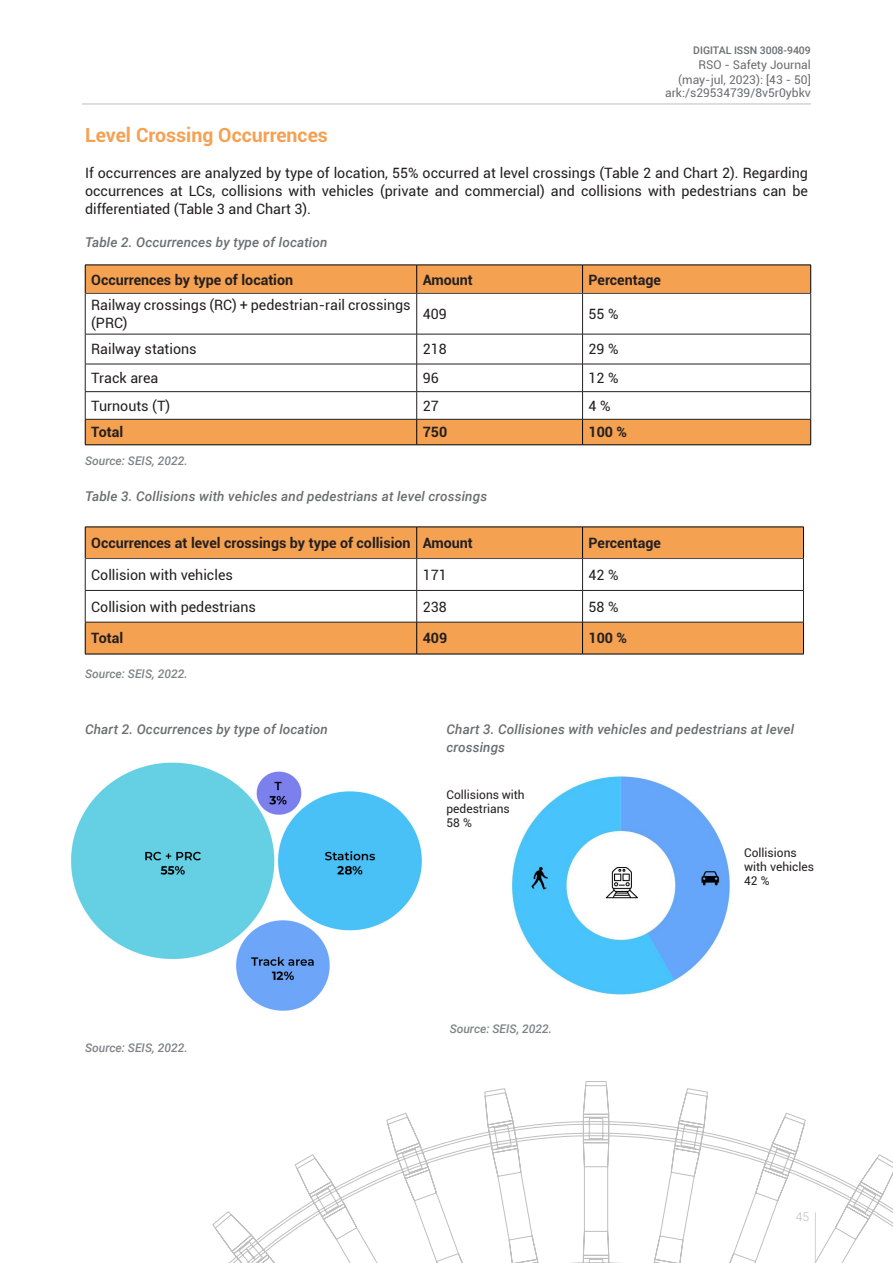
<style>
.page{position:relative;width:893px;height:1263px;background:#fff}
.page>*{position:absolute;margin:0;border:0;box-sizing:border-box;transform-origin:0 0}
.subtitulos_T1{font:700 19.5px "Roboto";color:#f5a152}
.GENERAL{font:14.25px/18px "Roboto";color:#231f20}
.GENERAL-2{font:700 14.25px "Roboto";color:#231f20}
.titulo_graficos{font:italic 500 13.5px/18px "Roboto";letter-spacing:.01em;color:#6c6d70}
.epigrafes{font:italic 500 12px "Roboto";color:#808285}
.t1{font:12px/13.6px "Roboto";color:#6c6d70;text-align:right}
.bibliogafias{font:12px/14.4px "Roboto";color:#231f20}
.t2{font:300 12px "Roboto";color:#bcbdc0}
.t3{font:500 10.5px "Roboto";color:#6c6d70}
</style>
<div class="page">
<hr style="left:82px;top:104px;width:729px;height:1px;background:#bcbdc0">
<svg style="left:86px;top:266px;width:724px;height:179px"></svg>
<svg style="left:85px;top:266px;width:1px;height:27px"></svg>
<hr style="left:85px;top:265px;width:332px;height:1px;background:#000">
<hr style="left:417px;top:265px;width:166px;height:1px;background:#000">
<hr style="left:583px;top:265px;width:228px;height:1px;background:#000">
<svg style="left:416px;top:265px;width:1px;height:28px"></svg>
<svg style="left:582px;top:265px;width:1px;height:28px"></svg>
<svg style="left:810px;top:265px;width:1px;height:28px"></svg>
<hr style="left:85px;top:445px;width:332px;height:1px;background:#000">
<hr style="left:417px;top:445px;width:166px;height:1px;background:#000">
<hr style="left:583px;top:445px;width:228px;height:1px;background:#000">
<hr style="left:85px;top:294px;width:1px;height:40px;background:#231f20">
<hr style="left:85px;top:334px;width:1px;height:30px;background:#231f20">
<svg style="left:85px;top:365px;width:1px;height:80px"></svg>
<hr style="left:85px;top:293px;width:332px;height:1px;background:#4a4a4f">
<hr style="left:417px;top:293px;width:166px;height:1px;background:#4a4a4f">
<hr style="left:583px;top:293px;width:228px;height:1px;background:#4a4a4f">
<hr style="left:416px;top:294px;width:1px;height:40px;background:#231f20">
<hr style="left:582px;top:294px;width:1px;height:40px;background:#231f20">
<hr style="left:810px;top:294px;width:1px;height:40px;background:#231f20">
<hr style="left:416px;top:334px;width:1px;height:30px;background:#231f20">
<hr style="left:582px;top:334px;width:1px;height:30px;background:#231f20">
<hr style="left:810px;top:334px;width:1px;height:30px;background:#231f20">
<svg style="left:416px;top:365px;width:1px;height:80px"></svg>
<svg style="left:582px;top:365px;width:1px;height:80px"></svg>
<svg style="left:810px;top:365px;width:1px;height:80px"></svg>
<hr style="left:85px;top:334px;width:332px;height:1px;background:#231f20">
<hr style="left:417px;top:334px;width:166px;height:1px;background:#231f20">
<hr style="left:583px;top:334px;width:228px;height:1px;background:#231f20">
<hr style="left:85px;top:364px;width:332px;height:1px;background:#231f20">
<hr style="left:417px;top:364px;width:166px;height:1px;background:#231f20">
<hr style="left:583px;top:364px;width:228px;height:1px;background:#231f20">
<hr style="left:85px;top:391px;width:332px;height:1px;background:#231f20">
<hr style="left:417px;top:391px;width:166px;height:1px;background:#231f20">
<hr style="left:583px;top:391px;width:228px;height:1px;background:#231f20">
<hr style="left:85px;top:419px;width:332px;height:1px;background:#231f20">
<hr style="left:417px;top:419px;width:166px;height:1px;background:#231f20">
<hr style="left:583px;top:419px;width:228px;height:1px;background:#231f20">
<svg style="left:86px;top:528px;width:717px;height:126px"></svg>
<hr style="left:85px;top:527px;width:1px;height:31px;background:#000">
<hr style="left:85px;top:527px;width:332px;height:1px;background:#000">
<hr style="left:417px;top:527px;width:166px;height:1px;background:#000">
<hr style="left:583px;top:527px;width:221px;height:1px;background:#000">
<hr style="left:416px;top:527px;width:1px;height:31px;background:#000">
<hr style="left:582px;top:527px;width:1px;height:31px;background:#000">
<hr style="left:803px;top:527px;width:1px;height:31px;background:#000">
<hr style="left:85px;top:559px;width:1px;height:31px;background:#231f20">
<hr style="left:85px;top:591px;width:1px;height:31px;background:#231f20">
<hr style="left:85px;top:558px;width:332px;height:1px;background:#4a4a4f">
<hr style="left:417px;top:558px;width:166px;height:1px;background:#4a4a4f">
<hr style="left:583px;top:558px;width:221px;height:1px;background:#4a4a4f">
<hr style="left:416px;top:559px;width:1px;height:31px;background:#231f20">
<hr style="left:582px;top:559px;width:1px;height:31px;background:#231f20">
<hr style="left:803px;top:559px;width:1px;height:31px;background:#231f20">
<hr style="left:416px;top:591px;width:1px;height:31px;background:#231f20">
<hr style="left:582px;top:591px;width:1px;height:31px;background:#231f20">
<hr style="left:803px;top:591px;width:1px;height:31px;background:#231f20">
<hr style="left:85px;top:590px;width:332px;height:1px;background:#231f20">
<hr style="left:417px;top:590px;width:166px;height:1px;background:#231f20">
<hr style="left:583px;top:590px;width:221px;height:1px;background:#231f20">
<hr style="left:85px;top:622px;width:1px;height:32px;background:#000">
<hr style="left:85px;top:622px;width:332px;height:1px;background:#231f20">
<hr style="left:417px;top:622px;width:166px;height:1px;background:#231f20">
<hr style="left:583px;top:622px;width:221px;height:1px;background:#231f20">
<hr style="left:416px;top:622px;width:1px;height:32px;background:#000">
<hr style="left:582px;top:622px;width:1px;height:32px;background:#000">
<hr style="left:803px;top:622px;width:1px;height:32px;background:#000">
<hr style="left:85px;top:654px;width:332px;height:1px;background:#000">
<hr style="left:417px;top:654px;width:166px;height:1px;background:#000">
<hr style="left:583px;top:654px;width:221px;height:1px;background:#000">
<svg style="left:212px;top:1081px;width:681px;height:182px"></svg>
<img style="left:71px;top:762px;width:351px;height:249px">
<img style="left:512px;top:775px;width:219px;height:221px">
<p class="t3" style="left:693px;top:42px;width:119px">DIGITAL ISSN 3008-9409</p>
<p class="t1" style="left:665px;top:72px;width:147px">(may-jul, 2023): [43 - 50] ark:/s29534739/8v5r0ybkv</p>
<p class="t1" style="left:698px;top:57px;width:114px">RSO - Safety Journal</p>
<p class="subtitulos_T1" style="left:85px;top:121px;width:244px">Level Crossing Occurrences</p>
<p class="GENERAL" style="left:85px;top:164px;width:724px;text-align:justify">If occurrences are analyzed by type of location, 55% occurred at level crossings (Table 2 and Chart 2). Regarding occurrences at LCs, collisions with vehicles (private and commercial) and collisions with pedestrians can be differentiated (Table 3 and Chart 3).</p>
<p class="titulo_graficos" style="left:85px;top:233px;width:244px">Table 2. Occurrences by type of location</p>
<p class="GENERAL-2" style="left:91px;top:269px;width:203px">Occurrences by type of location</p>
<p class="GENERAL-2" style="left:423px;top:269px;width:52px">Amount</p>
<p class="GENERAL-2" style="left:589px;top:269px;width:74px">Percentage</p>
<p class="GENERAL" style="left:91px;top:295px;width:321px">Railway crossings (RC) + pedestrian-rail crossings (PRC)</p>
<p class="GENERAL" style="left:423px;top:304px;width:26px">409</p>
<p class="GENERAL" style="left:589px;top:304px;width:32px">55 %</p>
<p class="GENERAL" style="left:91px;top:340px;width:107px">Railway stations</p>
<p class="GENERAL" style="left:423px;top:340px;width:26px">218</p>
<p class="GENERAL" style="left:589px;top:340px;width:32px">29 %</p>
<p class="GENERAL" style="left:91px;top:369px;width:69px">Track area</p>
<p class="GENERAL" style="left:423px;top:369px;width:18px">96</p>
<p class="GENERAL" style="left:589px;top:369px;width:32px">12 %</p>
<p class="GENERAL" style="left:91px;top:396px;width:81px">Turnouts (T)</p>
<p class="GENERAL" style="left:423px;top:396px;width:18px">27</p>
<p class="GENERAL" style="left:589px;top:396px;width:23px">4 %</p>
<p class="GENERAL-2" style="left:91px;top:422px;width:34px">Total</p>
<p class="GENERAL-2" style="left:423px;top:422px;width:26px">750</p>
<p class="GENERAL-2" style="left:589px;top:422px;width:40px">100 %</p>
<p class="epigrafes" style="left:85px;top:452px;width:104px">Source: SEIS, 2022.</p>
<p class="titulo_graficos" style="left:85px;top:487px;width:404px">Table 3. Collisions with vehicles and pedestrians at level crossings</p>
<p class="GENERAL-2" style="left:91px;top:533px;width:321px">Occurrences at level crossings by type of collision</p>
<p class="GENERAL-2" style="left:423px;top:533px;width:52px">Amount</p>
<p class="GENERAL-2" style="left:589px;top:533px;width:74px">Percentage</p>
<p class="GENERAL" style="left:91px;top:565px;width:143px">Collision with vehicles</p>
<p class="GENERAL" style="left:423px;top:565px;width:26px">171</p>
<p class="GENERAL" style="left:589px;top:565px;width:32px">42 %</p>
<p class="GENERAL" style="left:91px;top:597px;width:166px">Collision with pedestrians</p>
<p class="GENERAL" style="left:423px;top:597px;width:26px">238</p>
<p class="GENERAL" style="left:589px;top:597px;width:32px">58 %</p>
<p class="GENERAL-2" style="left:91px;top:628px;width:34px">Total</p>
<p class="GENERAL-2" style="left:423px;top:628px;width:26px">409</p>
<p class="GENERAL-2" style="left:589px;top:628px;width:40px">100 %</p>
<p class="epigrafes" style="left:85px;top:666px;width:104px">Source: SEIS, 2022.</p>
<p class="titulo_graficos" style="left:85px;top:719px;width:244px">Chart 2. Occurrences by type of location</p>
<p class="epigrafes" style="left:85px;top:1039px;width:104px">Source: SEIS, 2022.</p>
<p class="titulo_graficos" style="left:446px;top:719px;width:349px">Chart 3. Collisiones with vehicles and pedestrians at level crossings</p>
<p class="bibliogafias" style="left:446px;top:787px;width:80px">Collisions with pedestrians<br>58 %</p>
<p class="epigrafes" style="left:450px;top:1020px;width:104px">Source: SEIS, 2022.</p>
<p class="bibliogafias" style="left:744px;top:845px;width:54px">Collisions</p>
<p class="bibliogafias" style="left:744px;top:859px;width:71px">with vehicles<br>42 %</p>
<p class="t2" style="left:796px;top:1209px;width:15px">45</p>
</div>
